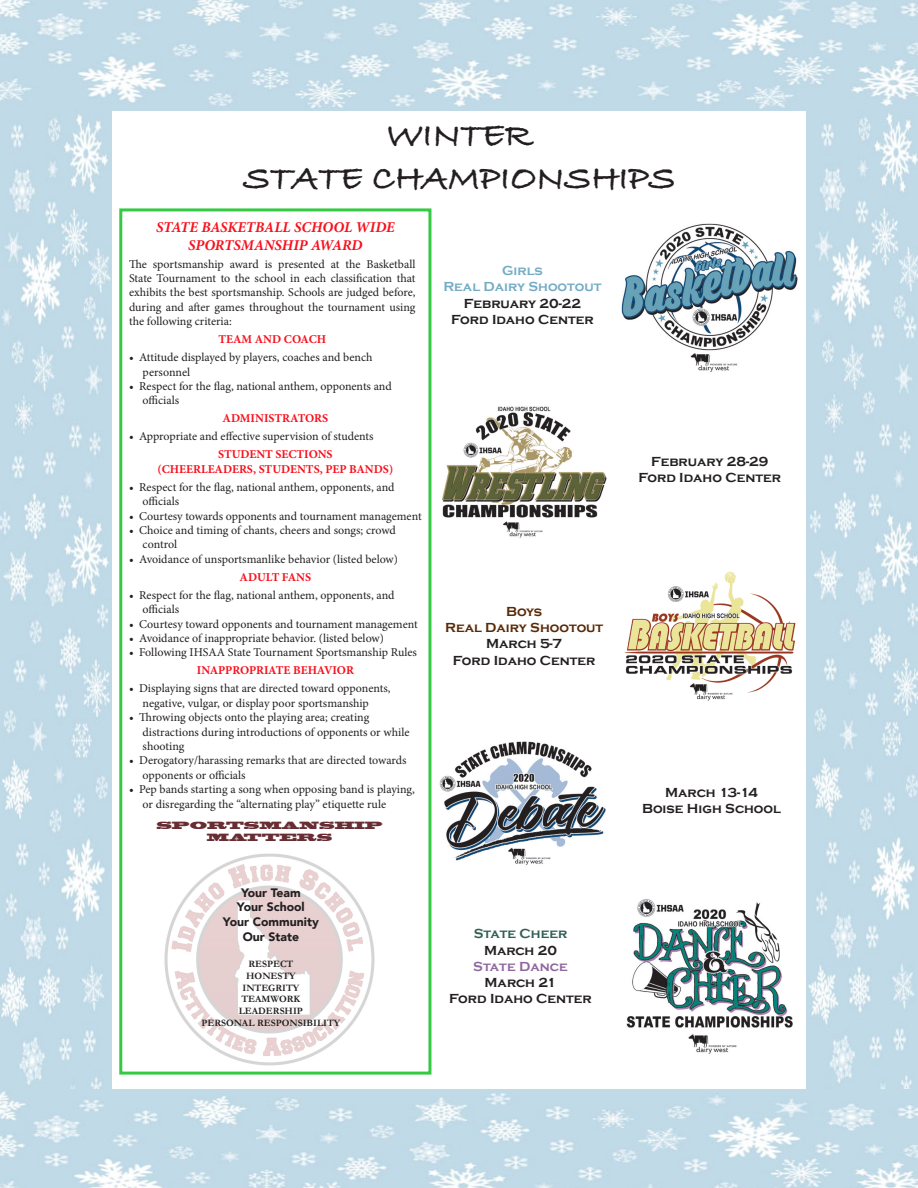
<style>
.page{position:relative;width:918px;height:1188px;background:#fff}
.page>*{position:absolute;margin:0;border:0;box-sizing:border-box;transform-origin:0 0}
.t1{font:700 36px "Bradley Hand ITCTT";color:#231f20}
.t2{font:italic 700 15px/18px "Minion Pro";color:#f8101c;text-align:center}
.t3{font:700 13.5px "Copperplate Gothic";color:#231f20}
.t4{font:700 13.5px "Copperplate Gothic";color:#75acc5}
.t5{font:700 13.5px "Copperplate Gothic";color:#592a07}
.t6{font:700 13.5px "Copperplate Gothic";color:#305f56}
.t7{font:700 13.5px "Copperplate Gothic";color:#8f679f}
.t8{font:900 12.15px/14.7px "Avenir";color:#231f20;text-align:center}
.t9{font:12px/14.4px "Minion Pro";letter-spacing:-.005em;color:#231f20;text-align:justify}
.t10{font:700 12px "Minion Pro";color:#f8101c}
.t11{font:700 9.75px/11.7px "Garamond";color:#231f20;text-align:center}
.t12{font:9.75px/11.7px "Blackoak Std";color:#682c33;text-align:center}
</style>
<div class="page">
<div style="left:119px;top:208px;width:312px;height:867px;border:3px solid #36ca44"></div>
<img style="left:164px;top:853px;width:211px;height:213px">
<img style="left:0;top:0;width:918px;height:110px">
<img style="left:0;top:109px;width:112px;height:980px">
<img style="left:806px;top:107px;width:112px;height:982px">
<img style="left:0;top:1089px;width:918px;height:99px">
<img style="left:624px;top:571px;width:172px;height:130px">
<img style="left:626px;top:899px;width:167px;height:155px">
<img style="left:439px;top:741px;width:167px;height:124px">
<img style="left:621px;top:223px;width:177px;height:149px">
<img style="left:442px;top:406px;width:165px;height:132px">
<p class="t1" style="left:387px;top:108px;width:147px">WINTER</p>
<p class="t1" style="left:244px;top:151px;width:434px">STATE CHAMPIONSHIPS</p>
<p class="t2" style="left:156px;top:218px;width:240px">STATE BASKETBALL SCHOOL WIDE<br>SPORTSMANSHIP AWARD</p>
<p class="t9" style="left:129px;top:257px;width:288px">The sportsmanship award is presented at the Basketball State Tournament to the school in each classification that exhibits the best sportsmanship. Schools are judged before, during and after games throughout the tournament using the following criteria:</p>
<p class="t10" style="left:218px;top:331px;width:109px">TEAM AND COACH</p>
<p class="t9" style="left:129px;top:350px;width:245px">• Attitude displayed by players, coaches and bench</p>
<p class="t9" style="left:143px;top:365px;width:49px">personnel</p>
<p class="t9" style="left:129px;top:379px;width:264px">• Respect for the flag, national anthem, opponents and</p>
<p class="t9" style="left:143px;top:393px;width:38px">officials</p>
<p class="t10" style="left:223px;top:410px;width:107px">ADMINISTRATORS</p>
<p class="t9" style="left:129px;top:429px;width:246px">• Appropriate and effective supervision of students</p>
<p class="t10" style="left:218px;top:446px;width:116px">STUDENT SECTIONS</p>
<p class="t10" style="left:157px;top:461px;width:237px">(CHEERLEADERS, STUDENTS, PEP BANDS)</p>
<p class="t9" style="left:129px;top:480px;width:267px">• Respect for the flag, national anthem, opponents, and</p>
<p class="t9" style="left:143px;top:494px;width:38px">officials</p>
<p class="t9" style="left:129px;top:509px;width:294px">• Courtesy towards opponents and tournament management</p>
<p class="t9" style="left:129px;top:523px;width:268px">• Choice and timing of chants, cheers and songs; crowd</p>
<p class="t9" style="left:143px;top:537px;width:36px">control</p>
<p class="t9" style="left:129px;top:552px;width:270px">• Avoidance of unsportsmanlike behavior (listed below)</p>
<p class="t10" style="left:240px;top:569px;width:73px">ADULT FANS</p>
<p class="t9" style="left:129px;top:588px;width:267px">• Respect for the flag, national anthem, opponents, and</p>
<p class="t9" style="left:143px;top:602px;width:38px">officials</p>
<p class="t9" style="left:129px;top:617px;width:290px">• Courtesy toward opponents and tournament management</p>
<p class="t9" style="left:129px;top:631px;width:256px">• Avoidance of inappropriate behavior. (listed below)</p>
<p class="t9" style="left:129px;top:645px;width:289px">• Following IHSAA State Tournament Sportsmanship Rules</p>
<p class="t10" style="left:197px;top:662px;width:159px">INAPPROPRIATE BEHAVIOR</p>
<p class="t9" style="left:129px;top:681px;width:263px">• Displaying signs that are directed toward opponents,</p>
<p class="t9" style="left:143px;top:696px;width:228px">negative, vulgar, or display poor sportsmanship</p>
<p class="t9" style="left:129px;top:710px;width:242px">• Throwing objects onto the playing area; creating</p>
<p class="t9" style="left:143px;top:725px;width:268px">distractions during introductions of opponents or while</p>
<p class="t9" style="left:143px;top:739px;width:43px">shooting</p>
<p class="t9" style="left:129px;top:753px;width:279px">• Derogatory/harassing remarks that are directed towards</p>
<p class="t9" style="left:143px;top:768px;width:105px">opponents or officials</p>
<p class="t9" style="left:129px;top:782px;width:287px">• Pep bands starting a song when opposing band is playing,</p>
<p class="t9" style="left:143px;top:797px;width:245px">or disregarding the “alternating play” etiquette rule</p>
<p class="t12" style="left:156px;top:820px;width:228px">SPORTSMANSHIP<br>MATTERS</p>
<p class="t8" style="left:223px;top:885px;width:97px">Your Team<br>Your School<br>Your Community<br>Our State</p>
<p class="t11" style="left:201px;top:958px;width:140px">RESPECT<br>HONESTY<br>INTEGRITY<br>TEAMWORK<br>LEADERSHIP<br>PERSONAL RESPONSIBILITY</p>
<p class="t4" style="left:502px;top:263px;width:42px">Girls</p>
<p class="t4" style="left:443px;top:279px;width:160px">Real Dairy Shootout</p>
<p class="t3" style="left:464px;top:296px;width:119px">February 20-22</p>
<p class="t3" style="left:451px;top:312px;width:144px">Ford Idaho Center</p>
<p class="t5" style="left:506px;top:604px;width:38px">Boys</p>
<p class="t5" style="left:445px;top:620px;width:160px">Real Dairy Shootout</p>
<p class="t3" style="left:486px;top:636px;width:78px">March 5-7</p>
<p class="t3" style="left:453px;top:653px;width:144px">Ford Idaho Center</p>
<p class="t6" style="left:474px;top:927px;width:95px">State Cheer</p>
<p class="t3" style="left:484px;top:943px;width:75px">March 20</p>
<p class="t7" style="left:473px;top:959px;width:96px">State Dance</p>
<p class="t3" style="left:485px;top:975px;width:73px">March 21</p>
<p class="t3" style="left:449px;top:991px;width:144px">Ford Idaho Center</p>
<p class="t3" style="left:651px;top:454px;width:119px">February 28-29</p>
<p class="t3" style="left:638px;top:470px;width:144px">Ford Idaho Center</p>
<p class="t3" style="left:665px;top:785px;width:94px">March 13-14</p>
<p class="t3" style="left:642px;top:801px;width:140px">Boise High School</p>
</div>
